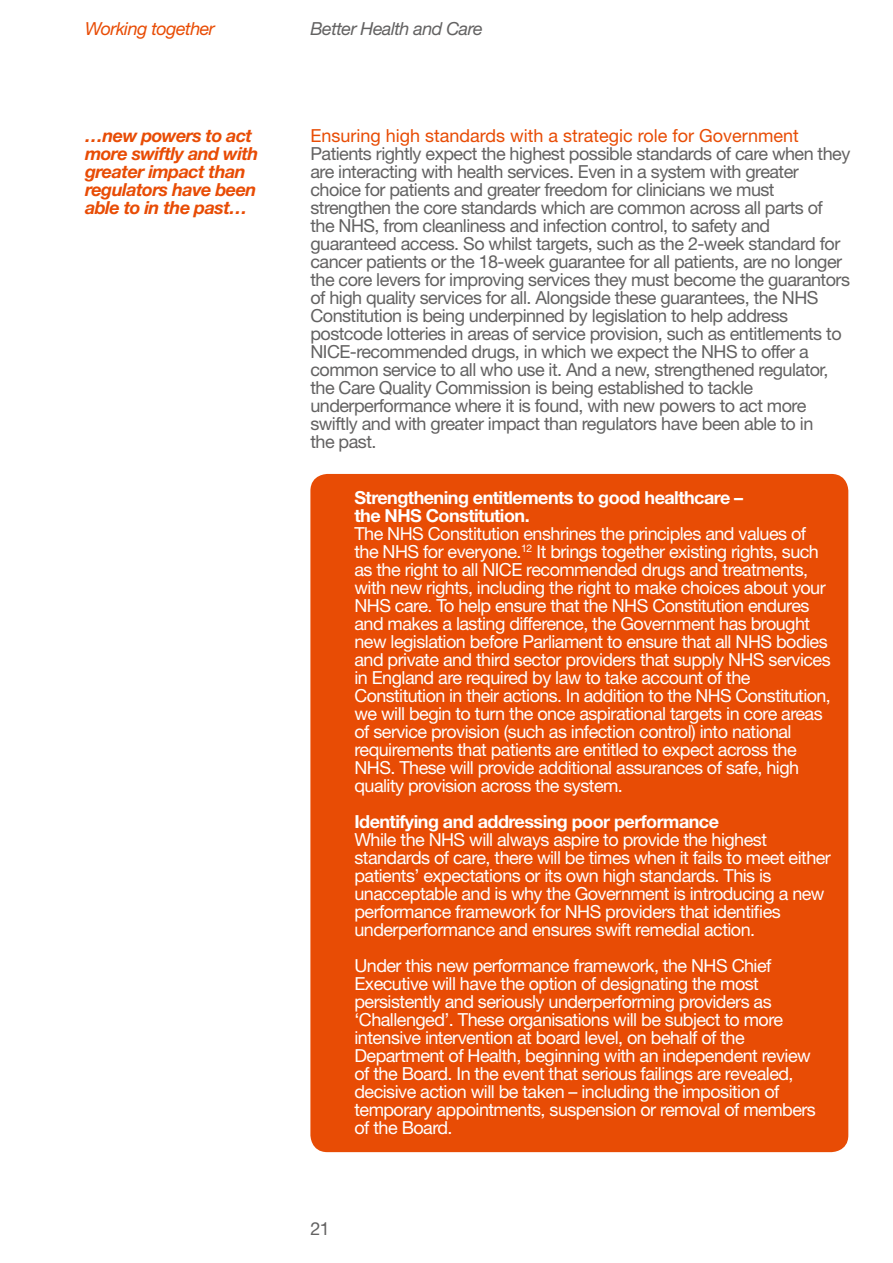
<style>
.page{position:relative;width:893px;height:1263px;background:#fff}
.page>*{position:absolute;margin:0;border:0;box-sizing:border-box;transform-origin:0 0}
.t1{font:18px/18px "Helvetica Neue";letter-spacing:-.03em;color:#fff}
.t2{font:18px/18px "Helvetica Neue";letter-spacing:-.03em;color:#636262}
.t3{font:700 18px/18px "Helvetica Neue";letter-spacing:-.03em;color:#fff}
.t4{font:italic 700 18px/18px "Helvetica Neue";letter-spacing:-.03em;color:#e84c05}
.t5{font:18px "Helvetica Neue";color:#e84c05}
.t6{font:italic 18px "Helvetica Neue";letter-spacing:-.03em;color:#636262}
.t7{font:italic 18px "Helvetica Neue";letter-spacing:-.03em;color:#e84c05}
</style>
<div class="page">
<div style="left:310px;top:474px;width:538px;height:678px;background:#e84c05;border-radius:17px"></div>
<p class="t7" style="left:85px;top:18px;width:131px">Working together</p>
<p class="t6" style="left:310px;top:18px;width:174px">Better Health and Care</p>
<p class="t4" style="left:85px;top:126px;width:175px">…new powers to act more swiftly and with greater impact than regulators have been able to in the past…</p>
<p class="t5" style="left:310px;top:125px;width:490px">Ensuring high standards with a strategic role for Government</p>
<p class="t2" style="left:310px;top:144px;width:541px">Patients rightly expect the highest possible standards of care when they are interacting with health services. Even in a system with greater choice for patients and greater freedom for clinicians we must strengthen the core standards which are common across all parts of the NHS, from cleanliness and infection control, to safety and guaranteed access. So whilst targets, such as the 2-week standard for cancer patients or the 18-week guarantee for all patients, are no longer the core levers for improving services they must become the guarantors of high quality services for all. Alongside these guarantees, the NHS Constitution is being underpinned by legislation to help address postcode lotteries in areas of service provision, such as entitlements to NICE-recommended drugs, in which we expect the NHS to offer a common service to all who use it. And a new, strengthened regulator, the Care Quality Commission is being established to tackle underperformance where it is found, with new powers to act more swiftly and with greater impact than regulators have been able to in<br>the past.</p>
<p class="t3" style="left:354px;top:488px;width:390px">Strengthening entitlements to good healthcare – the NHS Constitution.</p>
<p class="t1" style="left:354px;top:524px;width:478px">The NHS Constitution enshrines the principles and values of the NHS for everyone.<sup>12</sup> It brings together existing rights, such as the right to all NICE recommended drugs and treatments, with new rights, including the right to make choices about your NHS care. To help ensure that the NHS Constitution endures and makes a lasting difference, the Government has brought new legislation before Parliament to ensure that all NHS bodies and private and third sector providers that supply NHS services in England are required by law to take account of the Constitution in their actions. In addition to the NHS Constitution, we will begin to turn the once aspirational targets in core areas of service provision (such as infection control) into national requirements that patients are entitled to expect across the NHS. These will provide additional assurances of safe, high quality provision across the system.</p>
<p class="t3" style="left:354px;top:812px;width:366px">Identifying and addressing poor performance</p>
<p class="t1" style="left:354px;top:830px;width:478px">While the NHS will always aspire to provide the highest standards of care, there will be times when it fails to meet either patients’ expectations or its own high standards. This is unacceptable and is why the Government is introducing a new performance framework for NHS providers that identifies underperformance and ensures swift remedial action.</p>
<p class="t1" style="left:354px;top:956px;width:463px">Under this new performance framework, the NHS Chief Executive will have the option of designating the most persistently and seriously underperforming providers as ‘Challenged’. These organisations will be subject to more intensive intervention at board level, on behalf of the Department of Health, beginning with an independent review of the Board. In the event that serious failings are revealed, decisive action will be taken – including the imposition of temporary appointments, suspension or removal of members of the Board.</p>
<p class="t2" style="left:310px;top:1219px;width:21px">21</p>
</div>
